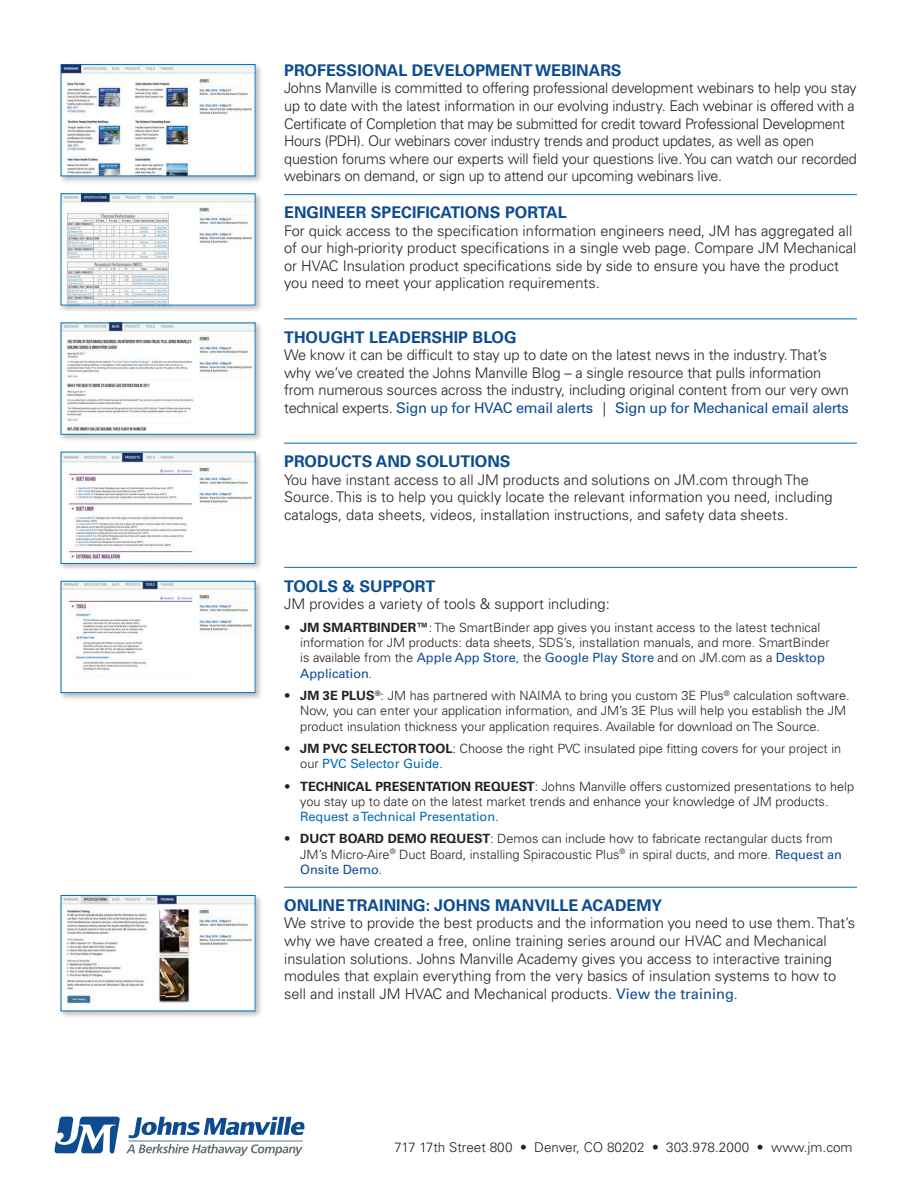
<style>
.page{position:relative;width:918px;height:1188px;background:#fff}
.page>*{position:absolute;margin:0;border:0;box-sizing:border-box;transform-origin:0 0}
.t1{font:700 16.05px "Univers LT Std";color:#0d4c91}
.t2{font:300 14.7px/17.5px "Univers LT Std";color:#231f20}
.t3{font:300 13.5px "Univers LT Std";color:#231f20}
.t4{font:300 12.75px/15.3px "Univers LT Std";color:#231f20}
.s1{font-weight:400;color:#0d4c91}
.s2{font-weight:700}
.s3{font-weight:400;color:#006bb6}
</style>
<div class="page">
<hr style="left:284px;top:194px;width:573px;height:1px;background:#006bb6">
<hr style="left:284px;top:319px;width:573px;height:1px;background:#006bb6">
<hr style="left:284px;top:443px;width:573px;height:1px;background:#006bb6">
<hr style="left:284px;top:887px;width:573px;height:1px;background:#006bb6">
<hr style="left:284px;top:567px;width:573px;height:1px;background:#006bb6">
<div style="left:59px;top:62px;width:204px;height:122px;background:#231f20;opacity:.3"></div>
<img style="left:63px;top:66px;width:190px;height:108px">
<div style="left:61px;top:64px;width:194px;height:112px;border:1px solid #006bb6"></div>
<div style="left:59px;top:191px;width:204px;height:122px;background:#231f20;opacity:.3"></div>
<img style="left:63px;top:195px;width:190px;height:108px">
<div style="left:59px;top:321px;width:204px;height:122px;background:#231f20;opacity:.3"></div>
<img style="left:63px;top:325px;width:190px;height:108px">
<div style="left:61px;top:323px;width:194px;height:112px;border:1px solid #006bb6"></div>
<div style="left:59px;top:450px;width:204px;height:122px;background:#231f20;opacity:.3"></div>
<img style="left:63px;top:454px;width:190px;height:108px">
<div style="left:61px;top:452px;width:194px;height:112px;border:1px solid #006bb6"></div>
<div style="left:59px;top:579px;width:204px;height:122px;background:#231f20;opacity:.3"></div>
<img style="left:63px;top:583px;width:190px;height:108px">
<div style="left:61px;top:581px;width:194px;height:112px;border:1px solid #006bb6"></div>
<div style="left:59px;top:893px;width:204px;height:126px;background:#231f20;opacity:.3"></div>
<img style="left:63px;top:897px;width:190px;height:112px">
<div style="left:61px;top:895px;width:194px;height:116px;border:1px solid #006bb6"></div>
<svg style="left:128px;top:1117px;width:177px;height:21px"></svg>
<svg style="left:55px;top:1117px;width:65px;height:37px"></svg>
<svg style="left:126px;top:1144px;width:177px;height:12px"></svg>
<hr style="left:129px;top:1141px;width:174px;height:1px;background:#687379">
<p class="t1" style="left:284px;top:61px;width:339px">PROFESSIONAL DEVELOPMENT WEBINARS</p>
<p class="t2" style="left:284px;top:79px;width:574px">Johns Manville is committed to offering professional development webinars to help you stay up to date with the latest information in our evolving industry. Each webinar is offered with a Certificate of Completion that may be submitted for credit toward Professional Development Hours (PDH). Our webinars cover industry trends and product updates, as well as open question forums where our experts will field your questions live. You can watch our recorded webinars on demand, or sign up to attend our upcoming webinars live.</p>
<p class="t1" style="left:284px;top:203px;width:284px">ENGINEER SPECIFICATIONS PORTAL</p>
<p class="t2" style="left:284px;top:222px;width:574px">For quick access to the specification information engineers need, JM has aggregated all of our high-priority product specifications in a single web page. Compare JM Mechanical or HVAC Insulation product specifications side by side to ensure you have the product you need to meet your application requirements.</p>
<p class="t1" style="left:284px;top:328px;width:234px">THOUGHT LEADERSHIP BLOG</p>
<p class="t2" style="left:284px;top:346px;width:566px">We know it can be difficult to stay up to date on the latest news in the industry. That’s why we’ve created the Johns Manville Blog – a single resource that pulls information from numerous sources across the industry, including original content from our very own technical experts. <span class="s1">Sign up for HVAC email alerts</span> | <span class="s1">Sign up for Mechanical email alerts</span></p>
<p class="t1" style="left:284px;top:452px;width:228px">PRODUCTS AND SOLUTIONS</p>
<p class="t2" style="left:284px;top:471px;width:550px">You have instant access to all JM products and solutions on JM.com through The<br>Source. This is to help you quickly locate the relevant information you need, including catalogs, data sheets, videos, installation instructions, and safety data sheets.</p>
<p class="t1" style="left:284px;top:577px;width:153px">TOOLS &amp; SUPPORT</p>
<p class="t2" style="left:284px;top:595px;width:327px">JM provides a variety of tools &amp; support including:</p>
<p class="t4" style="left:300px;top:620px;width:531px;text-indent:-16px">• <span class="s2">JM SMARTBINDER™</span>: The SmartBinder app gives you instant access to the latest technical information for JM products: data sheets, SDS’s, installation manuals, and more. SmartBinder is available from the <span class="s1">Apple App Store</span>, the <span class="s1">Google Play Store</span> and on JM.com as a <span class="s1">Desktop Application</span>.</p>
<p class="t4" style="left:300px;top:688px;width:551px;text-indent:-16px">• <span class="s2">JM 3E PLUS</span><sup>®</sup>: JM has partnered with NAIMA to bring you custom 3E Plus<sup>®</sup> calculation software.<br>Now, you can enter your application information, and JM’s 3E Plus will help you establish the JM product insulation thickness your application requires. Available for download on The Source.</p>
<p class="t4" style="left:300px;top:741px;width:543px;text-indent:-16px">• <span class="s2">JM PVC SELECTOR TOOL</span>: Choose the right PVC insulated pipe fitting covers for your project in our <span class="s3">PVC Selector Guide</span>.</p>
<p class="t4" style="left:300px;top:778px;width:555px;text-indent:-16px">• <span class="s2">TECHNICAL PRESENTATION REQUEST</span>: Johns Manville offers customized presentations to help you stay up to date on the latest market trends and enhance your knowledge of JM products.<br><span class="s3">Request a Technical Presentation</span>.</p>
<p class="t4" style="left:300px;top:831px;width:543px;text-indent:-16px">• <span class="s2">DUCT BOARD DEMO REQUEST</span>: Demos can include how to fabricate rectangular ducts from<br>JM’s Micro-Aire<sup>®</sup> Duct Board, installing Spiracoustic Plus<sup>®</sup> in spiral ducts, and more. <span class="s1">Request an<br>Onsite Demo</span>.</p>
<p class="t1" style="left:284px;top:896px;width:380px">ONLINE TRAINING: JOHNS MANVILLE ACADEMY</p>
<p class="t2" style="left:284px;top:914px;width:573px">We strive to provide the best products and the information you need to use them. That’s why we have created a free, online training series around our HVAC and Mechanical insulation solutions. Johns Manville Academy gives you access to interactive training modules that explain everything from the very basics of insulation systems to how to sell and install JM HVAC and Mechanical products. <span class="s1">View the training</span>.</p>
<p class="t3" style="left:394px;top:1139px;width:460px">717 17th Street 800 • Denver, CO 80202 • 303.978.2000 • www.jm.com</p>
</div>
